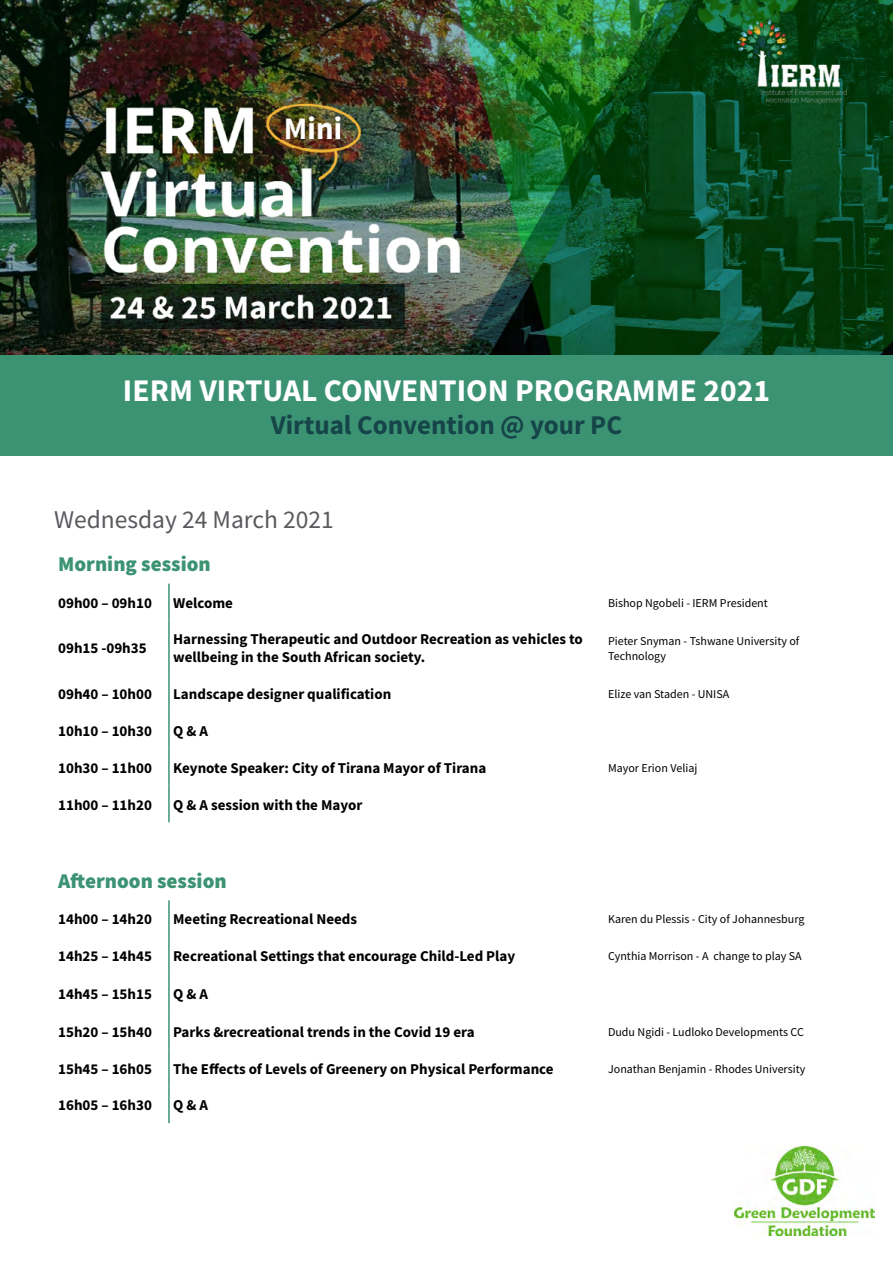
<style>
.page{position:relative;width:893px;height:1261px;background:#fff}
.page>*{position:absolute;margin:0;border:0;box-sizing:border-box;transform-origin:0 0}
.t1{font:700 31.5px "Source Sans Pro";color:#fff}
.t2{font:700 27px "Source Sans Pro";color:#154549}
.t3{font:25.5px "Source Sans Pro";color:#5a595e}
.t4{font:900 21px "Source Sans Pro";color:#3c9373}
.t5{font:700 15px/18px "Source Sans Pro";color:#000}
.t6{font:12px/14.4px "Source Sans Pro";color:#000}
</style>
<div class="page">
<img style="left:0;top:0;width:893px;height:355px">
<div style="left:0;top:355px;width:893px;height:101px;background:#3c9373"></div>
<img style="left:735px;top:1147px;width:139px;height:88px">
<hr style="left:168px;top:749px;width:2px;height:36px;background:#3c9373">
<hr style="left:168px;top:785px;width:2px;height:37px;background:#3c9373">
<hr style="left:168px;top:675px;width:2px;height:37px;background:#3c9373">
<hr style="left:168px;top:620px;width:2px;height:55px;background:#3c9373">
<hr style="left:168px;top:712px;width:2px;height:37px;background:#3c9373">
<hr style="left:168px;top:900px;width:2px;height:37px;background:#3c9373">
<hr style="left:168px;top:937px;width:2px;height:37px;background:#3c9373">
<hr style="left:168px;top:974px;width:2px;height:39px;background:#3c9373">
<hr style="left:168px;top:1049px;width:2px;height:37px;background:#3c9373">
<hr style="left:168px;top:1086px;width:2px;height:37px;background:#3c9373">
<hr style="left:168px;top:1013px;width:2px;height:36px;background:#3c9373">
<hr style="left:168px;top:584px;width:2px;height:36px;background:#3c9373">
<h1 class="t1" style="left:123px;top:369px;width:648px">IERM VIRTUAL CONVENTION PROGRAMME 2021</h1>
<h2 class="t2" style="left:271px;top:407px;width:353px">Virtual Convention @ your PC</h2>
<h3 class="t3" style="left:54px;top:503px;width:281px">Wednesday 24 March 2021</h3>
<h3 class="t4" style="left:58px;top:549px;width:154px">Morning session</h3>
<p class="t5" style="left:58px;top:593px;width:95px">09h00 – 09h10</p>
<p class="t5" style="left:173px;top:593px;width:61px">Welcome</p>
<p class="t6" style="left:608px;top:595px;width:161px">Bishop Ngobeli - IERM President</p>
<p class="t5" style="left:58px;top:639px;width:90px">09h15 -09h35</p>
<p class="t5" style="left:173px;top:630px;width:411px">Harnessing Therapeutic and Outdoor Recreation as vehicles to wellbeing in the South African society.</p>
<p class="t6" style="left:608px;top:634px;width:193px">Pieter Snyman - Tshwane University of<br>Technology</p>
<p class="t5" style="left:58px;top:685px;width:95px">09h40 – 10h00</p>
<p class="t5" style="left:173px;top:685px;width:220px">Landscape designer qualification</p>
<p class="t6" style="left:608px;top:687px;width:123px">Elize van Staden - UNISA</p>
<p class="t5" style="left:58px;top:722px;width:95px">10h10 – 10h30</p>
<p class="t5" style="left:173px;top:722px;width:36px">Q &amp; A</p>
<p class="t5" style="left:58px;top:758px;width:95px">10h30 – 11h00</p>
<p class="t5" style="left:173px;top:758px;width:315px">Keynote Speaker: City of Tirana Mayor of Tirana</p>
<p class="t6" style="left:608px;top:760px;width:91px">Mayor Erion Veliaj</p>
<p class="t5" style="left:58px;top:795px;width:95px">11h00 – 11h20</p>
<p class="t5" style="left:173px;top:795px;width:191px">Q &amp; A session with the Mayor</p>
<h3 class="t4" style="left:58px;top:866px;width:170px">Afternoon session</h3>
<p class="t5" style="left:58px;top:910px;width:95px">14h00 – 14h20</p>
<p class="t5" style="left:173px;top:910px;width:185px">Meeting Recreational Needs</p>
<p class="t6" style="left:608px;top:912px;width:198px">Karen du Plessis - City of Johannesburg</p>
<p class="t5" style="left:58px;top:947px;width:95px">14h25 – 14h45</p>
<p class="t5" style="left:173px;top:947px;width:343px">Recreational Settings that encourage Child-Led Play</p>
<p class="t6" style="left:608px;top:948px;width:195px">Cynthia Morrison - A change to play SA</p>
<p class="t5" style="left:58px;top:985px;width:95px">14h45 – 15h15</p>
<p class="t5" style="left:173px;top:985px;width:36px">Q &amp; A</p>
<p class="t5" style="left:58px;top:1022px;width:95px">15h20 – 15h40</p>
<p class="t5" style="left:173px;top:1022px;width:303px">Parks &amp;recreational trends in the Covid 19 era</p>
<p class="t6" style="left:608px;top:1024px;width:197px">Dudu Ngidi - Ludloko Developments CC</p>
<p class="t5" style="left:58px;top:1059px;width:95px">15h45 – 16h05</p>
<p class="t5" style="left:173px;top:1059px;width:382px">The Effects of Levels of Greenery on Physical Performance</p>
<p class="t6" style="left:608px;top:1061px;width:199px">Jonathan Benjamin - Rhodes University</p>
<p class="t5" style="left:58px;top:1096px;width:95px">16h05 – 16h30</p>
<p class="t5" style="left:173px;top:1096px;width:36px">Q &amp; A</p>
</div>
